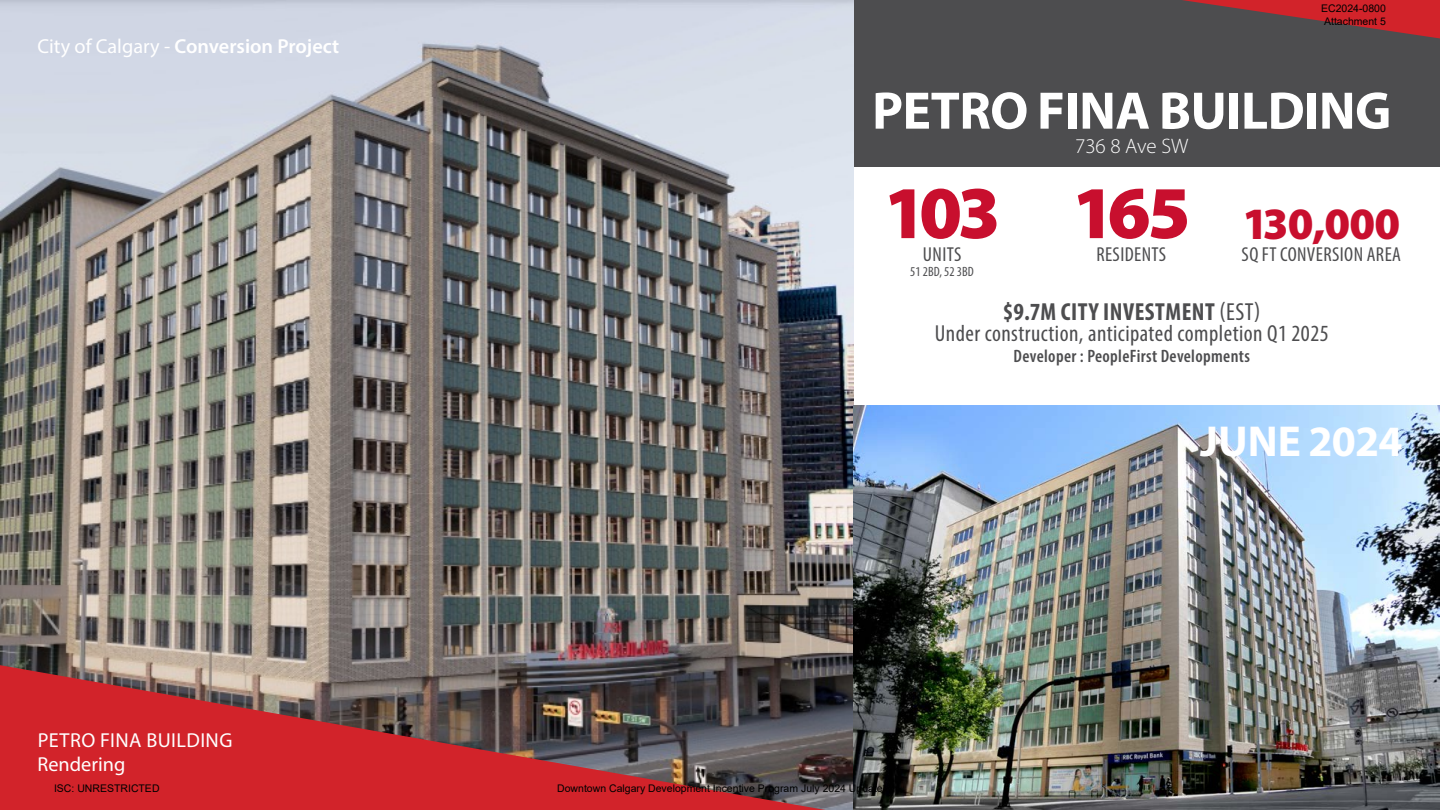
<style>
.page{position:relative;width:1440px;height:810px;background:#fff}
.page>*{position:absolute;margin:0;border:0;box-sizing:border-box;transform-origin:0 0}
.t1{font:900 75px "Myriad Pro";letter-spacing:-.08em;color:#c80f2e}
.t2{font:700 53.25px "Myriad Pro";letter-spacing:-.01em;color:#fff}
.t3{font:900 45px "Myriad Pro";letter-spacing:-.02em;color:#c80f2e}
.t4{font:700 43.5px "Myriad Pro";letter-spacing:-.01em;color:#fff}
.t5{font:700 condensed 24.75px "Myriad Pro";letter-spacing:.02em;color:#4d4d4f}
.t6{font:condensed 23.25px "Myriad Pro";letter-spacing:.02em;color:#4d4d4f}
.t7{font:300 21px "Myriad Pro";color:#fff}
.t8{font:condensed 20.25px "Myriad Pro";letter-spacing:.02em;color:#4d4d4f}
.t9{font:600 20.25px "Myriad Pro";color:#fff}
.t10{font:20.25px/24.3px "Myriad Pro";letter-spacing:.02em;color:#fff}
.t11{font:600 condensed 18px "Myriad Pro";letter-spacing:.02em;color:#4d4d4f}
.t12{font:condensed 13.5px "Myriad Pro";letter-spacing:.01em;color:#4d4d4f}
.t13{font:10.5px/12.6px "Arial";color:#000}
.s1{font-weight:400}
</style>
<div class="page">
<div style="left:854px;top:0;width:586px;height:166px;background:#4d4d4f"></div>
<img style="left:0;top:0;width:854px;height:810px">
<svg style="left:1182px;top:0;width:258px;height:38px"></svg>
<svg style="left:0;top:665px;width:826px;height:145px;background:#993e40"></svg>
<img style="left:854px;top:405px;width:586px;height:405px">
<h3 class="t9" style="left:38px;top:33px;width:303px"><span class="s1">City of Calgary -</span> Conversion Project</h3>
<h3 class="t10" style="left:38px;top:728px;width:196px">PETRO FINA BUILDING<br>Rendering</h3>
<p class="t13" style="left:1321px;top:2px;width:66px">EC2024-0800<br>Attachment 5</p>
<h2 class="t2" style="left:872px;top:76px;width:521px">PETRO FINA BUILDING</h2>
<h3 class="t7" style="left:1075px;top:133px;width:115px">736 8 Ave SW</h3>
<h1 class="t1" style="left:884px;top:163px;width:118px">103</h1>
<h3 class="t8" style="left:923px;top:242px;width:40px">UNITS</h3>
<p class="t12" style="left:910px;top:263px;width:65px">51 2BD, 52 3BD</p>
<h1 class="t1" style="left:1072px;top:163px;width:120px">165</h1>
<h3 class="t8" style="left:1096px;top:242px;width:71px">RESIDENTS</h3>
<h3 class="t3" style="left:1243px;top:194px;width:159px">130,000</h3>
<h3 class="t8" style="left:1242px;top:242px;width:161px">SQ FT CONVERSION AREA</h3>
<h3 class="t5" style="left:1003px;top:296px;width:259px">$9.7M CITY INVESTMENT <span class="s1">(EST)</span></h3>
<h3 class="t6" style="left:935px;top:319px;width:396px">Under construction, anticipated completion Q1 2025</h3>
<h3 class="t11" style="left:1014px;top:345px;width:238px">Developer : PeopleFirst Developments</h3>
<h3 class="t4" style="left:1200px;top:413px;width:204px">JUNE 2024</h3>
<p class="t13" style="left:54px;top:782px;width:107px">ISC: UNRESTRICTED</p>
<p class="t13" style="left:557px;top:782px;width:327px">Downtown Calgary Development Incentive Program July 2024 Update</p>
</div>
